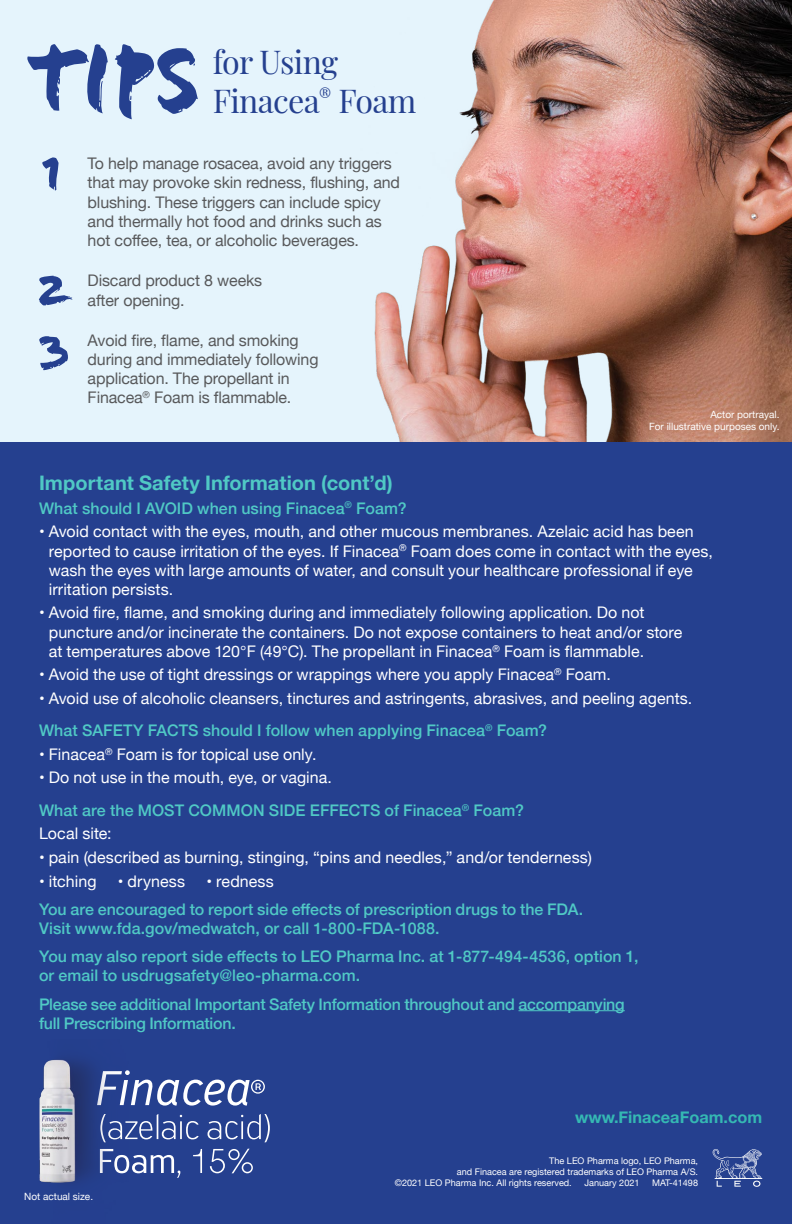
<style>
.page{position:relative;width:792px;height:1224px;background:#25408f}
.page>*{position:absolute;margin:0;border:0;box-sizing:border-box;transform-origin:0 0}
.t1{font:italic 102.2px "Flood Std";color:#25408f;scale:.88 1}
.t2{font:italic 50.8px "Flood Std";color:#25408f}
.t3{font:32.2px/38.6px "Playfair Display";letter-spacing:-.02em;color:#25408f}
.t4{font:700 20px "Helvetica Neue";letter-spacing:.005em;color:#50c9c5}
.t5{font:700 16.4px "Helvetica Neue";color:#35b8b3}
.t6{font:16px/19.2px "Helvetica Neue";letter-spacing:.005em;color:#fff}
.t7{font:500 16px/19.2px "Helvetica Neue";color:#50c9c5}
.t8{font:16px/19.2px "Helvetica Neue";letter-spacing:-.01em;color:#58595b}
.t9{font:10px/12px "Helvetica Neue";color:#fff;text-align:right}
.t10{font:9.2px "Helvetica Neue";color:#fff}
.s1{font-weight:500;color:#50c9c5}
.s2{font-weight:400;color:#fff}
</style>
<div class="page">
<div style="left:0;top:0;width:792px;height:442px;background:#e5f4fc"></div>
<img style="left:374px;top:0;width:418px;height:442px">
<svg style="left:128px;top:1154px;width:52px;height:24px"></svg>
<svg style="left:193px;top:1149px;width:9px;height:24px"></svg>
<svg style="left:210px;top:1149px;width:43px;height:24px"></svg>
<svg style="left:128px;top:1070px;width:137px;height:36px"></svg>
<svg style="left:128px;top:1114px;width:71px;height:26px"></svg>
<svg style="left:208px;top:1114px;width:62px;height:28px"></svg>
<img style="left:39px;top:1059px;width:89px;height:124px">
<hr style="left:519px;top:1010px;width:106px;height:1px;background:#50c9c5">
<svg style="left:713px;top:1149px;width:49px;height:38px"></svg>
<h1 class="t1" style="left:38px;top:20px;width:238px">TIPS</h1>
<h3 class="t3" style="left:213px;top:40px;width:205px">for Using<br>Finacea<sup>®</sup> Foam</h3>
<h2 class="t2" style="left:47px;top:143px;width:41px">1</h2>
<h2 class="t2" style="left:39px;top:261px;width:58px">2</h2>
<h2 class="t2" style="left:43px;top:321px;width:51px">3</h2>
<p class="t8" style="left:88px;top:155px;width:314px">To help manage rosacea, avoid any triggers that may provoke skin redness, flushing, and blushing. These triggers can include spicy and thermally hot food and drinks such as hot coffee, tea, or alcoholic beverages.</p>
<p class="t8" style="left:88px;top:272px;width:176px">Discard product 8 weeks after opening.</p>
<p class="t8" style="left:88px;top:331px;width:232px">Avoid fire, flame, and smoking during and immediately following application. The propellant in<br>Finacea<sup>®</sup> Foam is flammable.</p>
<p class="t9" style="left:649px;top:409px;width:132px">Actor portrayal.<br>For illustrative purposes only.</p>
<p class="t4" style="left:39px;top:467px;width:355px">Important Safety Information (cont’d)</p>
<p class="t7" style="left:39px;top:497px;width:369px">What should I AVOID when using Finacea<sup>®</sup> Foam?</p>
<p class="t6" style="left:49px;top:523px;width:666px;text-indent:-10px">• Avoid contact with the eyes, mouth, and other mucous membranes. Azelaic acid has been reported to cause irritation of the eyes. If Finacea<sup>®</sup> Foam does come in contact with the eyes, wash the eyes with large amounts of water, and consult your healthcare professional if eye irritation persists.</p>
<p class="t6" style="left:49px;top:604px;width:635px;text-indent:-10px">• Avoid fire, flame, and smoking during and immediately following application. Do not puncture and/or incinerate the containers. Do not expose containers to heat and/or store at temperatures above 120°F (49°C). The propellant in Finacea<sup>®</sup> Foam is flammable.</p>
<p class="t6" style="left:39px;top:666px;width:573px">• Avoid the use of tight dressings or wrappings where you apply Finacea<sup>®</sup> Foam.</p>
<p class="t6" style="left:39px;top:683px;width:655px;line-height:32.6px">• Avoid use of alcoholic cleansers, tinctures and astringents, abrasives, and peeling agents.<br><span class="s1">What SAFETY FACTS should I follow when applying Finacea</span><sup>®</sup> <span class="s1">Foam?</span></p>
<p class="t6" style="left:39px;top:746px;width:279px">• Finacea<sup>®</sup> Foam is for topical use only.</p>
<p class="t7" style="left:39px;top:760px;width:486px;line-height:32.6px"><span class="s2">• Do not use in the mouth, eye, or vagina.<br></span>What are the MOST COMMON SIDE EFFECTS of Finacea<sup>®</sup> Foam?</p>
<p class="t6" style="left:39px;top:825px;width:74px">Local site:</p>
<p class="t6" style="left:39px;top:849px;width:554px">• pain (described as burning, stinging, “pins and needles,” and/or tenderness)</p>
<p class="t6" style="left:39px;top:872px;width:59px">• itching</p>
<p class="t6" style="left:118px;top:872px;width:69px">• dryness</p>
<p class="t6" style="left:206px;top:872px;width:69px">• redness</p>
<p class="t7" style="left:39px;top:898px;width:546px">You are encouraged to report side effects of prescription drugs to the FDA.<br>Visit www.fda.gov/medwatch, or call 1-800-FDA-1088.</p>
<p class="t7" style="left:39px;top:946px;width:601px">You may also report side effects to LEO Pharma Inc. at 1-877-494-4536, option 1, or email to usdrugsafety@leo-pharma.com.</p>
<p class="t7" style="left:39px;top:993px;width:587px">Please see additional Important Safety Information throughout and accompanying full Prescribing Information.</p>
<p class="t5" style="left:575px;top:1104px;width:189px">www.FinaceaFoam.com</p>
<p class="t9" style="left:24px;top:1191px;width:70px">Not actual size.</p>
<p class="t10" style="left:549px;top:1154px;width:150px">The LEO Pharma logo, LEO Pharma,</p>
<p class="t10" style="left:457px;top:1165px;width:243px">and Finacea are registered trademarks of LEO Pharma A/S.</p>
<p class="t10" style="left:395px;top:1176px;width:179px">©2021 LEO Pharma Inc. All rights reserved.</p>
<p class="t10" style="left:585px;top:1176px;width:57px">January 2021</p>
<p class="t10" style="left:652px;top:1176px;width:47px">MAT-41498</p>
</div>
